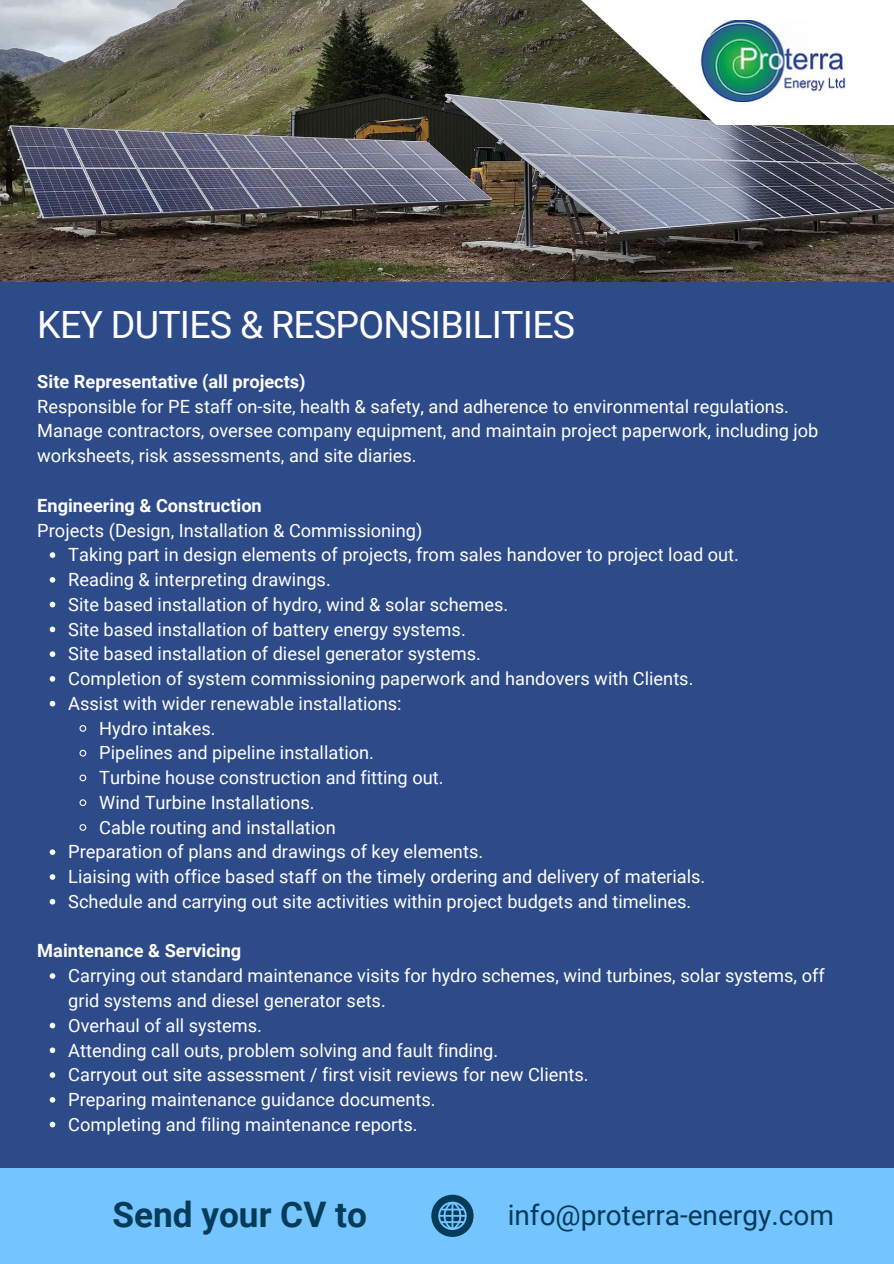
<style>
.page{position:relative;width:894px;height:1264px;background:#fff}
.page>*{position:absolute;margin:0;border:0;box-sizing:border-box;transform-origin:0 0}
.t1{font:37.5px "Roboto";letter-spacing:-.02em;color:#fff}
.t2{font:700 35.25px "Roboto";color:#033b59}
.t3{font:28.05px "Roboto";color:#033b59}
.t4{font:18.15px/24.8px "Roboto";color:#fff}
.t5{font:700 18.15px "Roboto";color:#fff}
</style>
<div class="page">
<div style="left:0;top:0;width:893px;height:1263px;background:#2d4a89"></div>
<img style="left:0;top:0;width:893px;height:282px">
<div style="left:0;top:1168px;width:893px;height:95px;background:#74c4ff"></div>
<svg style="left:431px;top:1194px;width:42px;height:42px"></svg>
<svg style="left:557px;top:0;width:336px;height:125px;background:#bcbdb6"></svg>
<svg style="left:50px;top:552px;width:5px;height:6px"></svg>
<svg style="left:50px;top:577px;width:5px;height:5px"></svg>
<svg style="left:50px;top:601px;width:5px;height:6px"></svg>
<svg style="left:50px;top:626px;width:5px;height:6px"></svg>
<svg style="left:50px;top:651px;width:5px;height:6px"></svg>
<svg style="left:50px;top:676px;width:5px;height:5px"></svg>
<svg style="left:50px;top:700px;width:5px;height:6px"></svg>
<svg style="left:79px;top:725px;width:8px;height:7px"></svg>
<svg style="left:79px;top:749px;width:8px;height:8px"></svg>
<svg style="left:79px;top:774px;width:8px;height:8px"></svg>
<svg style="left:79px;top:799px;width:8px;height:8px"></svg>
<svg style="left:79px;top:824px;width:8px;height:7px"></svg>
<svg style="left:50px;top:849px;width:5px;height:6px"></svg>
<svg style="left:50px;top:874px;width:5px;height:5px"></svg>
<svg style="left:50px;top:899px;width:5px;height:5px"></svg>
<svg style="left:50px;top:973px;width:5px;height:5px"></svg>
<svg style="left:50px;top:1022px;width:5px;height:6px"></svg>
<svg style="left:50px;top:1047px;width:5px;height:6px"></svg>
<svg style="left:50px;top:1072px;width:5px;height:5px"></svg>
<svg style="left:50px;top:1097px;width:5px;height:5px"></svg>
<svg style="left:50px;top:1121px;width:5px;height:6px"></svg>
<img style="left:695px;top:20px;width:151px;height:81px">
<p class="t1" style="left:37px;top:303px;width:539px">KEY DUTIES &amp; RESPONSIBILITIES</p>
<h1 class="t5" style="left:37px;top:371px;width:270px">Site Representative (all projects)</h1>
<p class="t4" style="left:37px;top:394px;width:782px">Responsible for PE staff on-site, health &amp; safety, and adherence to environmental regulations.<br>Manage contractors, oversee company equipment, and maintain project paperwork, including job worksheets, risk assessments, and site diaries.</p>
<p class="t5" style="left:37px;top:495px;width:226px">Engineering &amp; Construction</p>
<p class="t4" style="left:37px;top:518px;width:386px">Projects (Design, Installation &amp; Commissioning)</p>
<p class="t4" style="left:68px;top:542px;width:672px">Taking part in design elements of projects, from sales handover to project load out.</p>
<p class="t4" style="left:68px;top:567px;width:264px">Reading &amp; interpreting drawings.</p>
<p class="t4" style="left:68px;top:592px;width:441px">Site based installation of hydro, wind &amp; solar schemes.</p>
<p class="t4" style="left:68px;top:617px;width:399px">Site based installation of battery energy systems.</p>
<p class="t4" style="left:68px;top:641px;width:414px">Site based installation of diesel generator systems.</p>
<p class="t4" style="left:68px;top:666px;width:626px">Completion of system commissioning paperwork and handovers with Clients.</p>
<p class="t4" style="left:68px;top:691px;width:335px">Assist with wider renewable installations:</p>
<p class="t4" style="left:99px;top:716px;width:118px">Hydro intakes.</p>
<p class="t4" style="left:99px;top:740px;width:276px">Pipelines and pipeline installation.</p>
<p class="t4" style="left:99px;top:765px;width:345px">Turbine house construction and fitting out.</p>
<p class="t4" style="left:99px;top:790px;width:217px">Wind Turbine Installations.</p>
<p class="t4" style="left:99px;top:815px;width:238px">Cable routing and installation</p>
<p class="t4" style="left:68px;top:839px;width:416px">Preparation of plans and drawings of key elements.</p>
<p class="t4" style="left:68px;top:864px;width:638px">Liaising with office based staff on the timely ordering and delivery of materials.</p>
<p class="t4" style="left:68px;top:889px;width:624px">Schedule and carrying out site activities within project budgets and timelines.</p>
<p class="t5" style="left:37px;top:940px;width:205px">Maintenance &amp; Servicing</p>
<h4 class="t4" style="left:68px;top:963px;width:757px">Carrying out standard maintenance visits for hydro schemes, wind turbines, solar systems, off grid systems and diesel generator sets.</h4>
<p class="t4" style="left:68px;top:1013px;width:195px">Overhaul of all systems.</p>
<p class="t4" style="left:68px;top:1037px;width:431px">Attending call outs, problem solving and fault finding.</p>
<p class="t4" style="left:68px;top:1062px;width:521px">Carryout out site assessment / first visit reviews for new Clients.</p>
<p class="t4" style="left:68px;top:1087px;width:368px">Preparing maintenance guidance documents.</p>
<p class="t4" style="left:68px;top:1112px;width:351px">Completing and filing maintenance reports.</p>
<p class="t2" style="left:112px;top:1194px;width:256px">Send your CV to</p>
<h2 class="t3" style="left:507px;top:1199px;width:327px">info@proterra-energy.com</h2>
</div>
